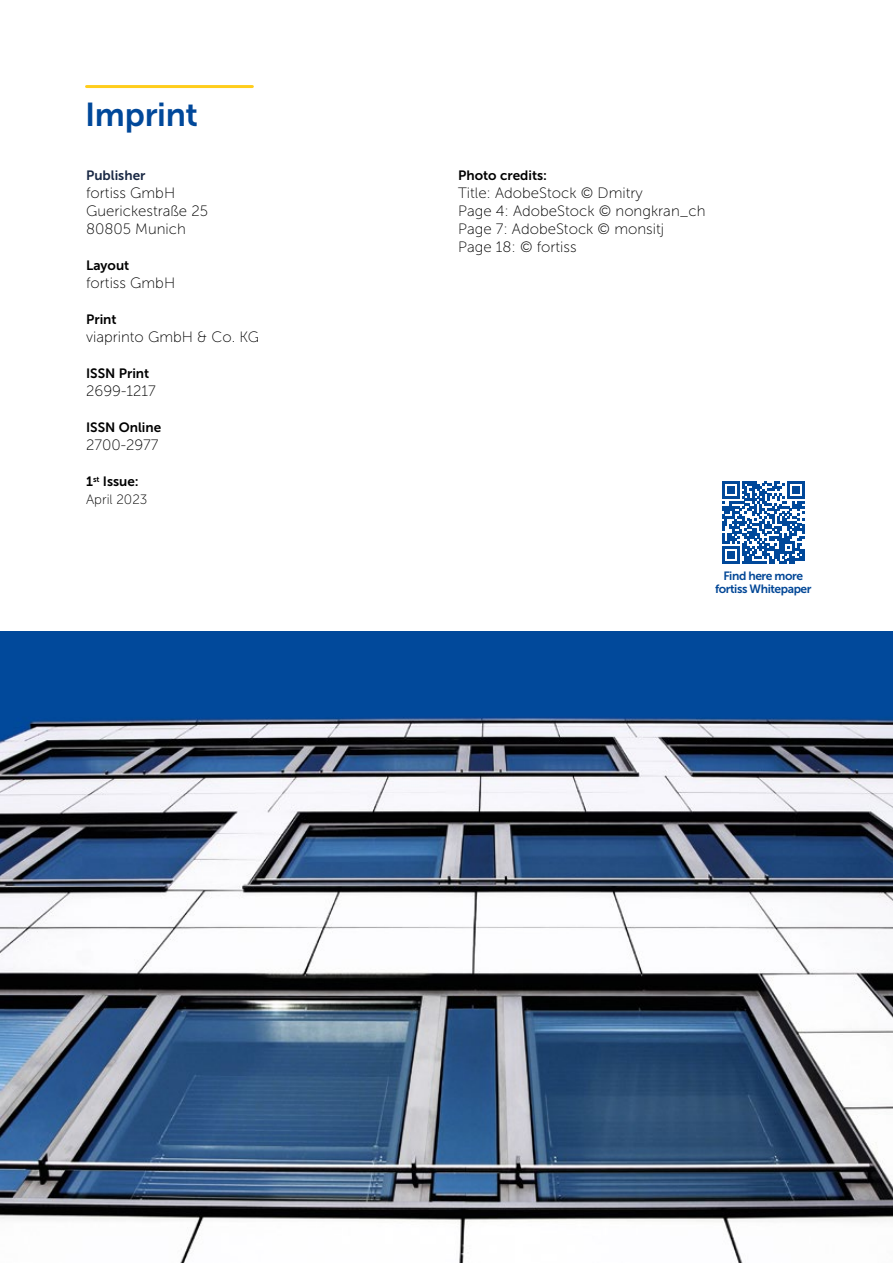
<style>
.page{position:relative;width:893px;height:1263px;background:#fff}
.page>*{position:absolute;margin:0;border:0;box-sizing:border-box;transform-origin:0 0}
.t1{font:33px "Museo Sans 700";letter-spacing:-.01em;color:#00489a}
.t2{font:15px/18px "Museo Sans 100";color:#000}
.t3{font:13.5px "Museo Sans 700";color:#000}
.t4{font:13.5px "Museo Sans 700";color:#192844}
.t5{font:13.5px "Museo Sans 100";color:#000}
.t6{font:12px/13.5px "Museo Sans 700";letter-spacing:-.035em;color:#014696;text-align:center}
</style>
<div class="page">
<img style="left:0;top:631px;width:893px;height:632px">
<svg style="left:722px;top:481px;width:82px;height:82px"></svg>
<hr style="left:87px;top:85px;width:165px;height:3px;background:#ffcd1c">
<h1 class="t1" style="left:85px;top:96px;width:114px">Imprint</h1>
<p class="t4" style="left:86px;top:168px;width:61px">Publisher</p>
<p class="t2" style="left:86px;top:184px;width:123px">fortiss GmbH<br>Guerickestraße 25<br>80805 Munich</p>
<p class="t3" style="left:86px;top:258px;width:45px">Layout</p>
<p class="t2" style="left:86px;top:274px;width:91px">fortiss GmbH</p>
<p class="t3" style="left:86px;top:312px;width:32px">Print</p>
<p class="t2" style="left:86px;top:328px;width:175px">viaprinto GmbH &amp; Co. KG</p>
<p class="t3" style="left:86px;top:366px;width:65px">ISSN Print</p>
<p class="t2" style="left:86px;top:382px;width:71px">2699-1217</p>
<p class="t3" style="left:86px;top:420px;width:77px">ISSN Online</p>
<p class="t2" style="left:86px;top:436px;width:74px">2700-2977</p>
<p class="t3" style="left:86px;top:474px;width:54px">1<sup>st</sup> Issue:</p>
<p class="t5" style="left:86px;top:492px;width:63px">April 2023</p>
<p class="t3" style="left:458px;top:168px;width:90px">Photo credits:</p>
<p class="t2" style="left:458px;top:184px;width:249px">Title: AdobeStock © Dmitry<br>Page 4: AdobeStock © nongkran_ch<br>Page 7: AdobeStock © monsitj<br>Page 18: © fortiss</p>
<p class="t6" style="left:715px;top:569px;width:98px">Find here more fortiss Whitepaper</p>
</div>
